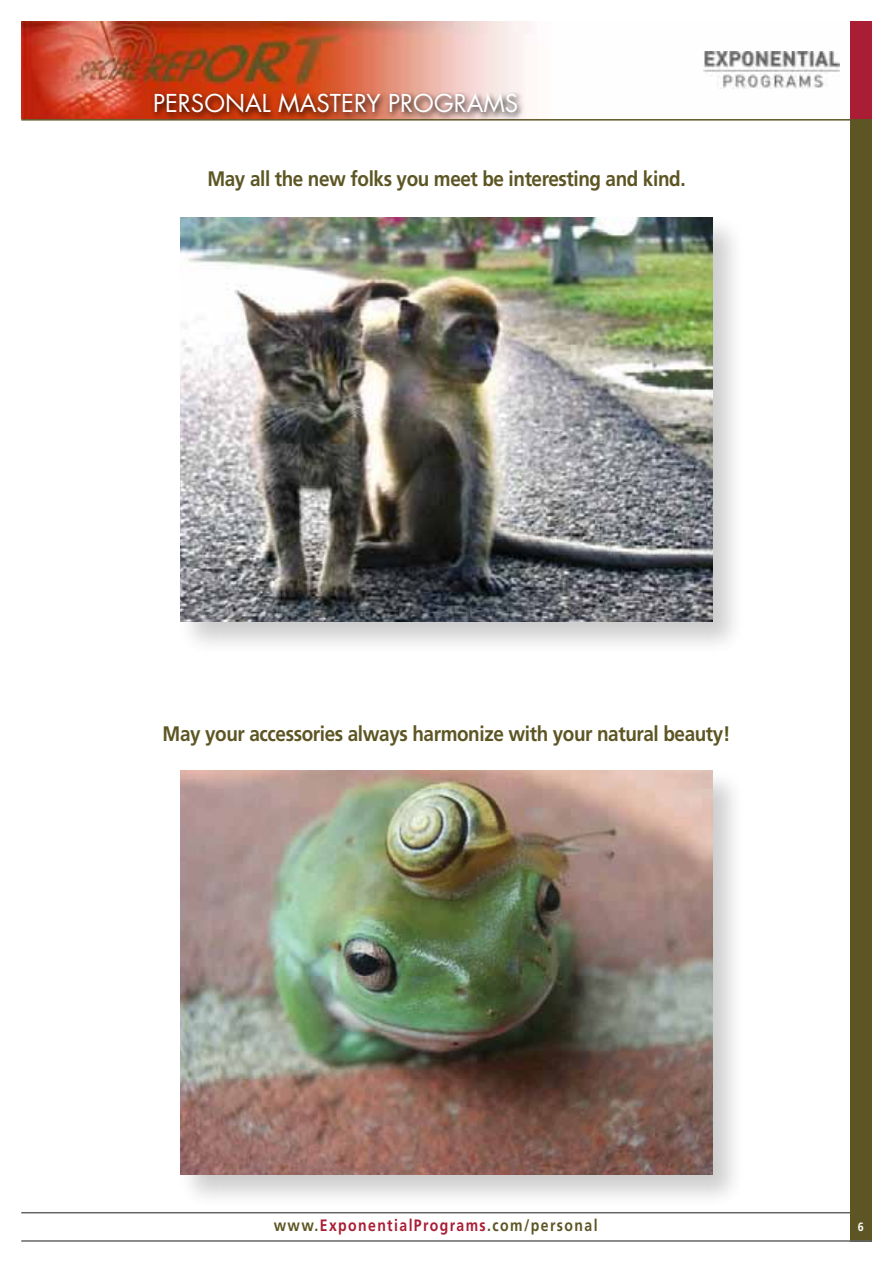
<style>
.page{position:relative;width:893px;height:1263px;background:#fff}
.page>*{position:absolute;margin:0;border:0;box-sizing:border-box;transform-origin:0 0}
.t1{font:24px "Futura";color:#fff}
.t2{font:700 21px "Frutiger";letter-spacing:-.02em;color:#5d5624;scale:.9 1}
.t3{font:700 16.5px "Frutiger";letter-spacing:.1em;color:#aa1e35;scale:.85 1}
.t4{font:700 12px "Frutiger";color:#fff;scale:.9 1}
.s1{color:#5d5624}
</style>
<div class="page">
<img style="left:21px;top:21px;width:819px;height:98px">
<hr style="left:21px;top:1212px;width:850px;height:1px;background:#626568">
<div style="left:850px;top:21px;width:22px;height:98px;background:#aa1e35"></div>
<div style="left:850px;top:119px;width:22px;height:1123px;background:#5d5624"></div>
<hr style="left:21px;top:1240px;width:850px;height:2px;background:#626568">
<hr style="left:21px;top:119px;width:850px;height:2px;background:#5d5624">
<img style="left:704px;top:52px;width:135px;height:36px">
<div style="left:151px;top:89px;width:374px;height:31px;background:#000;opacity:.9"></div>
<div style="left:176px;top:213px;width:569px;height:441px;background:#000;opacity:.2"></div>
<img style="left:181px;top:217px;width:531px;height:404px">
<div style="left:176px;top:766px;width:569px;height:441px;background:#000;opacity:.2"></div>
<img style="left:181px;top:770px;width:531px;height:404px">
<p class="t1" style="left:153px;top:87px;width:367px">PERSONAL MASTERY PROGRAMS</p>
<p class="t2" style="left:207px;top:167px;width:533px">May all the new folks you meet be interesting and kind.</p>
<p class="t2" style="left:163px;top:721px;width:632px">May your accessories always harmonize with your natural beauty!</p>
<p class="t3" style="left:274px;top:1215px;width:383px"><span class="s1">www.</span>ExponentialPrograms<span class="s1">.com/personal</span></p>
<p class="t4" style="left:858px;top:1219px;width:8px">6</p>
</div>
